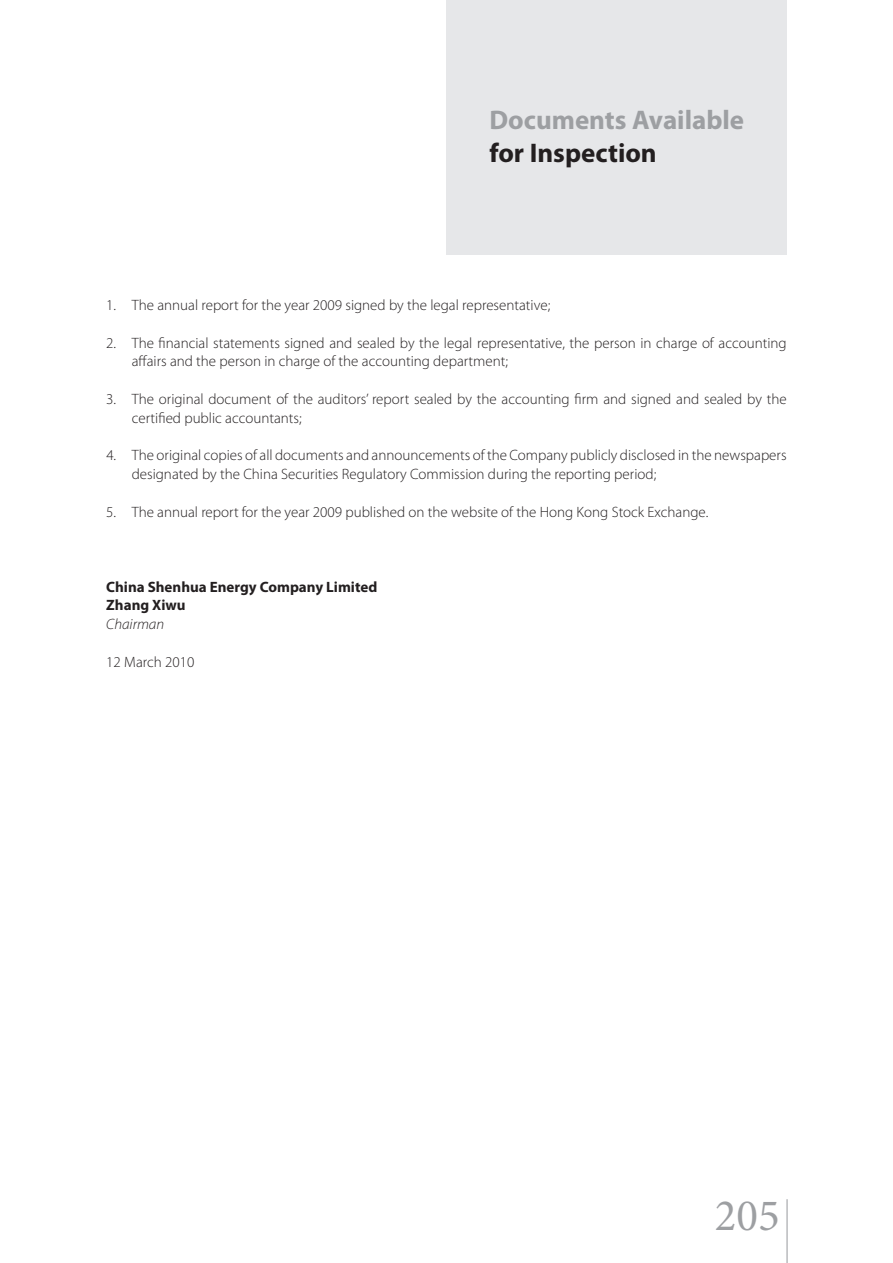
<style>
.page{position:relative;width:893px;height:1263px;background:#fff}
.page>*{position:absolute;margin:0;border:0;box-sizing:border-box;transform-origin:0 0}
.t1{font:45px "Minion Pro";color:#9d9fa2}
.t2{font:700 27px "Myriad Pro";color:#9d9fa2}
.t3{font:700 27px "Myriad Pro";color:#231f20}
.t4{font:300 15px/18.8px "Myriad Pro";color:#231f20}
.t5{font:700 15px/18.8px "Myriad Pro";color:#231f20}
.t6{font:italic 300 15px "Myriad Pro";color:#231f20}
</style>
<div class="page">
<div style="left:446px;top:0;width:341px;height:255px;background:#e6e7e9"></div>
<hr style="left:786px;top:1199px;width:2px;height:64px;background:#9d9fa2">
<h2 class="t2" style="left:489px;top:102px;width:256px">Documents Available</h2>
<h2 class="t3" style="left:489px;top:135px;width:169px">for Inspection</h2>
<p class="t4" style="left:106px;top:296px;width:445px">1. The annual report for the year 2009 signed by the legal representative;</p>
<p class="t4" style="left:132px;top:333px;width:656px;text-indent:-26px">2. The financial statements signed and sealed by the legal representative, the person in charge of accounting affairs and the person in charge of the accounting department;</p>
<p class="t4" style="left:132px;top:389px;width:656px;text-indent:-26px">3. The original document of the auditors’ report sealed by the accounting firm and signed and sealed by the certified public accountants;</p>
<p class="t4" style="left:132px;top:446px;width:656px;text-indent:-25px">4. The original copies of all documents and announcements of the Company publicly disclosed in the newspapers designated by the China Securities Regulatory Commission during the reporting period;</p>
<p class="t4" style="left:106px;top:502px;width:604px">5. The annual report for the year 2009 published on the website of the Hong Kong Stock Exchange.</p>
<p class="t5" style="left:106px;top:577px;width:273px">China Shenhua Energy Company Limited<br>Zhang Xiwu</p>
<p class="t6" style="left:106px;top:615px;width:59px">Chairman</p>
<p class="t4" style="left:106px;top:652px;width:90px">12 March 2010</p>
<h1 class="t1" style="left:715px;top:1186px;width:66px">205</h1>
</div>
